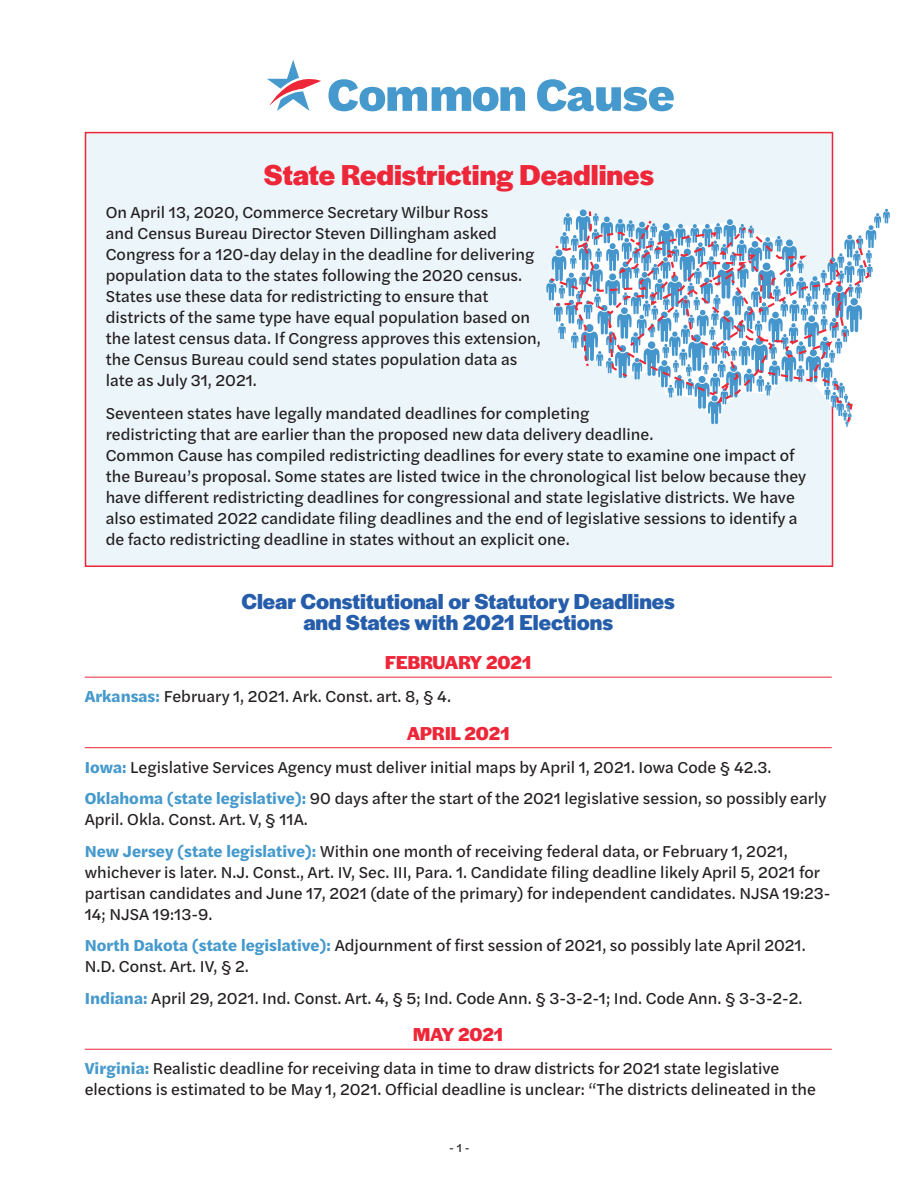
<style>
.page{position:relative;width:918px;height:1188px;background:#fff}
.page>*{position:absolute;margin:0;border:0;box-sizing:border-box;transform-origin:0 0}
.t1{font:700 30px "Halyard Display";color:#ed2638}
.sub{font:700 22.5px/21px "Halyard Display";color:#255dab;text-align:center}
.Month{font:700 19.5px "Halyard Display";color:#ed2638}
.STATE{font:16.5px/21px "Halyard Text";color:#231f20}
.t2{font:12px "Halyard Text";color:#231f20}
.s1{font-weight:700;color:#4599cc}
</style>
<div class="page">
<div style="left:86px;top:133px;width:746px;height:433px;background:#ecf5fa"></div>
<svg style="left:537px;top:79px;width:137px;height:32px"></svg>
<svg style="left:328px;top:79px;width:197px;height:32px"></svg>
<svg style="left:267px;top:60px;width:54px;height:51px"></svg>
<hr style="left:85px;top:677px;width:747px;height:1px;background:#ed2638">
<hr style="left:85px;top:747px;width:747px;height:1px;background:#ed2638">
<hr style="left:85px;top:1049px;width:747px;height:1px;background:#ed2638">
<svg style="left:546px;top:209px;width:344px;height:218px"></svg>
<p class="t1" style="left:264px;top:154px;width:392px">State Redistricting Deadlines</p>
<p class="STATE" style="left:106px;top:201px;width:436px">On April 13, 2020, Commerce Secretary Wilbur Ross<br>and Census Bureau Director Steven Dillingham asked Congress for a 120-day delay in the deadline for delivering population data to the states following the 2020 census.<br>States use these data for redistricting to ensure that districts of the same type have equal population based on the latest census data. If Congress approves this extension, the Census Bureau could send states population data as late as July 31, 2021.</p>
<p class="STATE" style="left:106px;top:402px;width:702px">Seventeen states have legally mandated deadlines for completing<br>redistricting that are earlier than the proposed new data delivery deadline.<br>Common Cause has compiled redistricting deadlines for every state to examine one impact of the Bureau’s proposal. Some states are listed twice in the chronological list below because they have different redistricting deadlines for congressional and state legislative districts. We have also estimated 2022 candidate filing deadlines and the end of legislative sessions to identify a de facto redistricting deadline in states without an explicit one.</p>
<p class="sub" style="left:242px;top:590px;width:435px">Clear Constitutional or Statutory Deadlines and States with 2021 Elections</p>
<p class="Month" style="left:385px;top:649px;width:148px">FEBRUARY 2021</p>
<p class="STATE" style="left:85px;top:685px;width:368px"><span class="s1">Arkansas:</span> February 1, 2021. Ark. Const. art. 8, § 4.</p>
<p class="Month" style="left:407px;top:719px;width:104px">APRIL 2021</p>
<p class="STATE" style="left:85px;top:756px;width:688px"><span class="s1">Iowa:</span> Legislative Services Agency must deliver initial maps by April 1, 2021. Iowa Code § 42.3.</p>
<p class="STATE" style="left:85px;top:787px;width:743px"><span class="s1">Oklahoma (state legislative):</span> 90 days after the start of the 2021 legislative session, so possibly early<br>April. Okla. Const. Art. V, § 11A.</p>
<p class="STATE" style="left:85px;top:840px;width:747px"><span class="s1">New Jersey (state legislative):</span> Within one month of receiving federal data, or February 1, 2021, whichever is later. N.J. Const., Art. IV, Sec. III, Para. 1. Candidate filing deadline likely April 5, 2021 for partisan candidates and June 17, 2021 (date of the primary) for independent candidates. NJSA 19:23- 14; NJSA 19:13-9.</p>
<p class="STATE" style="left:85px;top:934px;width:723px"><span class="s1">North Dakota (state legislative):</span> Adjournment of first session of 2021, so possibly late April 2021.<br>N.D. Const. Art. IV, § 2.</p>
<p class="STATE" style="left:85px;top:987px;width:719px"><span class="s1">Indiana:</span> April 29, 2021. Ind. Const. Art. 4, § 5; Ind. Code Ann. § 3-3-2-1; Ind. Code Ann. § 3-3-2-2.</p>
<p class="Month" style="left:413px;top:1021px;width:92px">MAY 2021</p>
<p class="STATE" style="left:85px;top:1057px;width:733px"><span class="s1">Virginia:</span> Realistic deadline for receiving data in time to draw districts for 2021 state legislative elections is estimated to be May 1, 2021. Official deadline is unclear: “The districts delineated in the</p>
<p class="t2" style="left:449px;top:1139px;width:22px">- 1 -</p>
</div>
